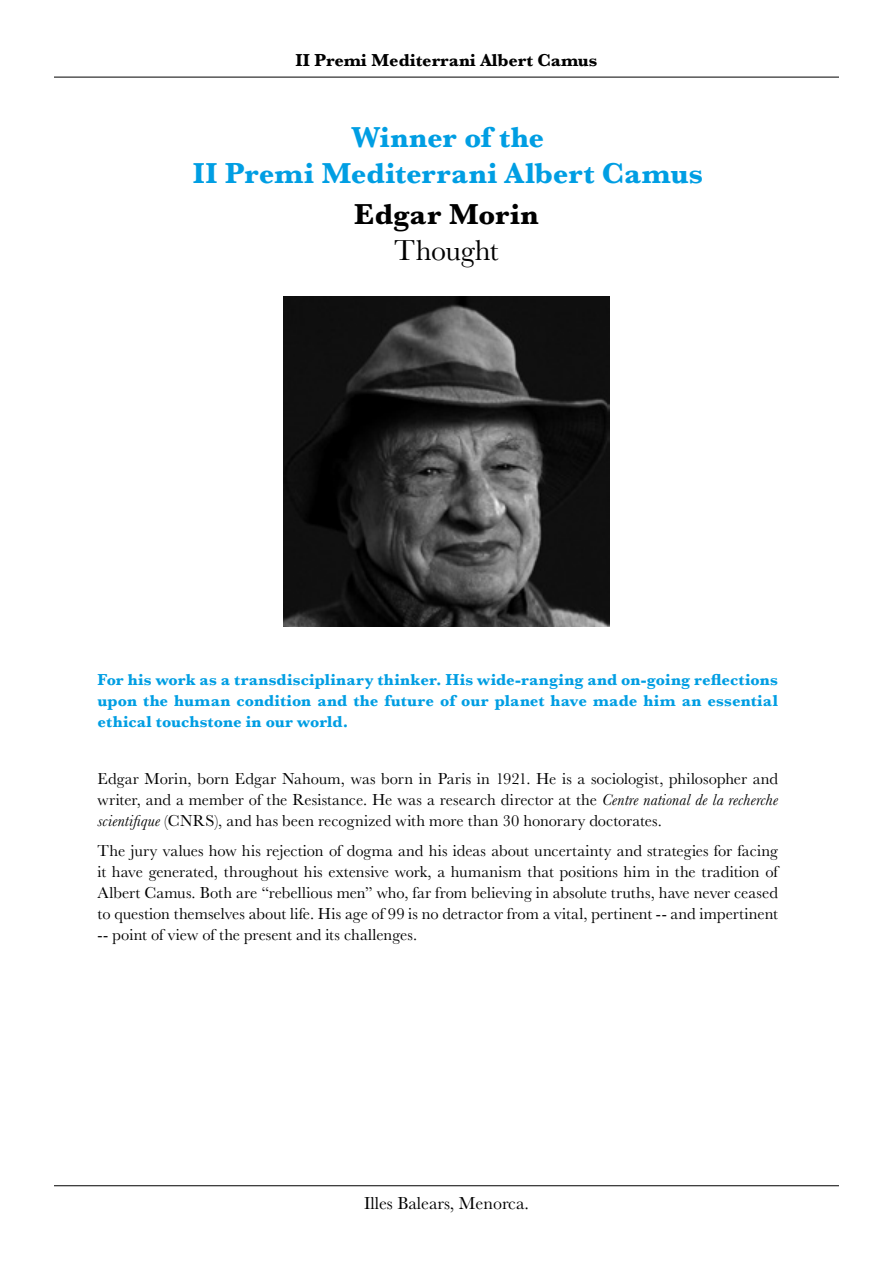
<style>
.page{position:relative;width:893px;height:1263px;background:#fff}
.page>*{position:absolute;margin:0;border:0;box-sizing:border-box;transform-origin:0 0}
.t1{font:700 30px/36px "Baskerville";letter-spacing:.005em;color:#009ee3;text-align:center}
.t2{font:700 30px "Baskerville";letter-spacing:.01em;color:#000}
.t3{font:30px "Baskerville";letter-spacing:-.015em;color:#000}
.t4{font:700 18px "Baskerville";color:#000}
.t5{font:18px "Baskerville";color:#000}
.t6{font:16.5px/21px "Baskerville";color:#000;text-align:justify}
.t7{font:700 16.5px/21px "Baskerville";letter-spacing:.005em;color:#009ee3;text-align:justify}
.s1{font-style:italic}
</style>
<div class="page">
<hr style="left:54px;top:77px;width:785px;height:1px;background:#000">
<hr style="left:54px;top:1185px;width:785px;height:1px;background:#000">
<img style="left:283px;top:297px;width:327px;height:330px">
<p class="t4" style="left:295px;top:47px;width:303px">II Premi Mediterrani Albert Camus</p>
<h1 class="t1" style="left:193px;top:119px;width:512px">Winner of the<br>II Premi Mediterrani Albert Camus</h1>
<h1 class="t2" style="left:354px;top:194px;width:186px">Edgar Morin</h1>
<h1 class="t3" style="left:394px;top:231px;width:106px">Thought</h1>
<p class="t7" style="left:98px;top:669px;width:682px">For his work as a transdisciplinary thinker. His wide-ranging and on-going reflections upon the human condition and the future of our planet have made him an essential ethical touchstone in our world.</p>
<p class="t6" style="left:98px;top:769px;width:682px">Edgar Morin, born Edgar Nahoum, was born in Paris in 1921. He is a sociologist, philosopher and writer, and a member of the Resistance. He was a research director at the <span class="s1">Centre national de la recherche scientifique</span> (CNRS), and has been recognized with more than 30 honorary doctorates.</p>
<p class="t6" style="left:98px;top:840px;width:682px">The jury values how his rejection of dogma and his ideas about uncertainty and strategies for facing it have generated, throughout his extensive work, a humanism that positions him in the tradition of Albert Camus. Both are “rebellious men” who, far from believing in absolute truths, have never ceased to question themselves about life. His age of 99 is no detractor from a vital, pertinent -- and impertinent -- point of view of the present and its challenges.</p>
<p class="t5" style="left:364px;top:1192px;width:166px">Illes Balears, Menorca.</p>
</div>
